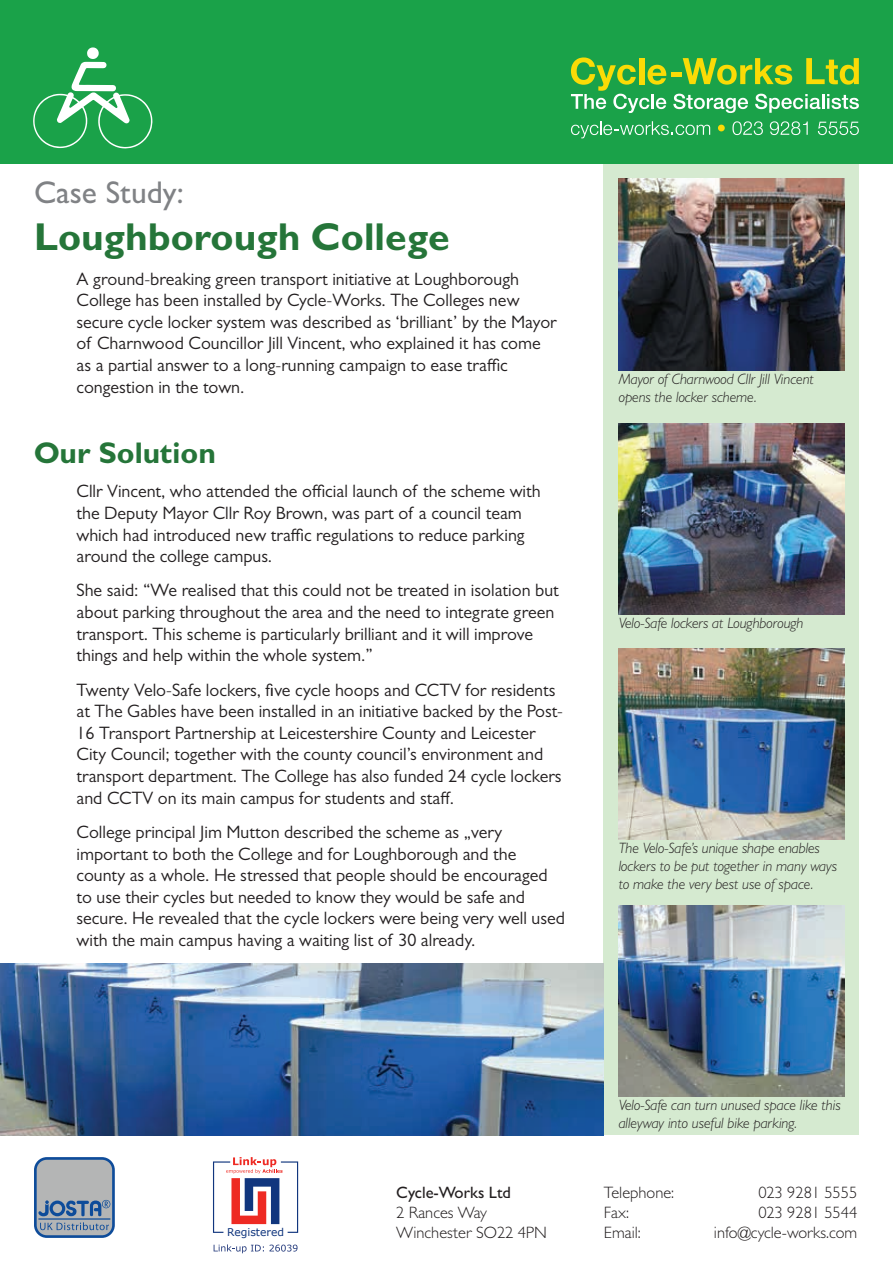
<style>
.page{position:relative;width:893px;height:1263px;background:#fff}
.page>*{position:absolute;margin:0;border:0;box-sizing:border-box;transform-origin:0 0}
.t1{font:700 39px "Gill Sans MT Pro";color:#257539}
.t2{font:500 31.5px "Gill Sans MT Pro";color:#808285}
.t3{font:700 30px "Gill Sans MT Pro";color:#257539}
.t4{font:18px/21.6px "Gill Sans MT Pro";color:#231f20}
.t5{font:300 16.5px/19.8px "Gill Sans MT Pro";color:#231f20}
.t6{font:500 16.5px "Gill Sans MT Pro";color:#231f20}
.t7{font:italic 300 15px/18px "Gill Sans MT Pro";color:#231f20}
.t8{font:10.65px "Verdana";color:#11367e}
</style>
<div class="page">
<div style="left:604px;top:161px;width:255px;height:974px;background:#d5ead0"></div>
<img style="left:619px;top:905px;width:225px;height:192px">
<img style="left:619px;top:423px;width:225px;height:192px">
<img style="left:619px;top:648px;width:225px;height:192px">
<img style="left:619px;top:179px;width:225px;height:191px">
<div style="left:0;top:0;width:893px;height:163px;background:#1aa249"></div>
<svg style="left:33px;top:47px;width:120px;height:102px"></svg>
<hr style="left:671px;top:72px;width:11px;height:4px;background:#fadb06">
<svg style="left:683px;top:58px;width:109px;height:27px"></svg>
<svg style="left:806px;top:58px;width:53px;height:27px"></svg>
<svg style="left:571px;top:57px;width:95px;height:56px"></svg>
<svg style="left:673px;top:94px;width:75px;height:19px"></svg>
<svg style="left:755px;top:94px;width:104px;height:19px"></svg>
<svg style="left:571px;top:121px;width:139px;height:17px"></svg>
<svg style="left:718px;top:125px;width:7px;height:6px"></svg>
<svg style="left:732px;top:121px;width:31px;height:14px"></svg>
<svg style="left:770px;top:121px;width:38px;height:14px"></svg>
<svg style="left:818px;top:122px;width:41px;height:13px"></svg>
<svg style="left:34px;top:1157px;width:81px;height:81px;background:#8f9eb0"></svg>
<img style="left:0;top:963px;width:604px;height:172px">
<svg style="left:213px;top:1157px;width:85px;height:76px"></svg>
<svg style="left:214px;top:1244px;width:83px;height:9px"></svg>
<h2 class="t2" style="left:34px;top:174px;width:151px">Case Study:</h2>
<h1 class="t1" style="left:34px;top:213px;width:418px">Loughborough College</h1>
<p class="t4" style="left:77px;top:268px;width:482px">A ground-breaking green transport initiative at Loughborough College has been installed by Cycle-Works. The Colleges new secure cycle locker system was described as ‘brilliant’ by the Mayor of Charnwood Councillor Jill Vincent, who explained it has come as a partial answer to a long-running campaign to ease traffic congestion in the town.</p>
<h3 class="t3" style="left:34px;top:434px;width:184px">Our Solution</h3>
<p class="t4" style="left:77px;top:480px;width:466px">Cllr Vincent, who attended the official launch of the scheme with the Deputy Mayor Cllr Roy Brown, was part of a council team which had introduced new traffic regulations to reduce parking around the college campus.</p>
<p class="t4" style="left:77px;top:579px;width:484px">She said: “We realised that this could not be treated in isolation but about parking throughout the area and the need to integrate green transport. This scheme is particularly brilliant and it will improve things and help within the whole system.”</p>
<p class="t4" style="left:77px;top:679px;width:488px">Twenty Velo-Safe lockers, five cycle hoops and CCTV for residents at The Gables have been installed in an initiative backed by the Post-16 Transport Partnership at Leicestershire County and Leicester City Council; together with the county council’s environment and transport department. The College has also funded 24 cycle lockers and CCTV on its main campus for students and staff.</p>
<p class="t4" style="left:77px;top:821px;width:490px">College principal Jim Mutton described the scheme as „very important to both the College and for Loughborough and the county as a whole. He stressed that people should be encouraged to use their cycles but needed to know they would be safe and secure. He revealed that the cycle lockers were being very well used with the main campus having a waiting list of 30 already.</p>
<p class="t7" style="left:619px;top:369px;width:197px">Mayor of Charnwood Cllr Jill Vincent opens the locker scheme.</p>
<p class="t7" style="left:619px;top:614px;width:186px">Velo-Safe lockers at Loughborough</p>
<p class="t7" style="left:619px;top:839px;width:220px">The Velo-Safe’s unique shape enables lockers to be put together in many ways to make the very best use of space.</p>
<p class="t8" style="left:227px;top:1224px;width:58px">Registered</p>
<p class="t6" style="left:396px;top:1183px;width:116px">Cycle-Works Ltd</p>
<p class="t5" style="left:396px;top:1202px;width:152px">2 Rances Way<br>Winchester SO22 4PN</p>
<p class="t7" style="left:619px;top:1096px;width:223px">Velo-Safe can turn unused space like this alleyway into useful bike parking.</p>
<p class="t5" style="left:604px;top:1182px;width:72px">Telephone:</p>
<p class="t5" style="left:758px;top:1182px;width:100px">023 9281 5555</p>
<p class="t5" style="left:604px;top:1202px;width:27px">Fax:</p>
<p class="t5" style="left:758px;top:1202px;width:100px">023 9281 5544</p>
<p class="t5" style="left:604px;top:1222px;width:38px">Email:</p>
<p class="t5" style="left:714px;top:1222px;width:145px">info@cycle-works.com</p>
</div>
